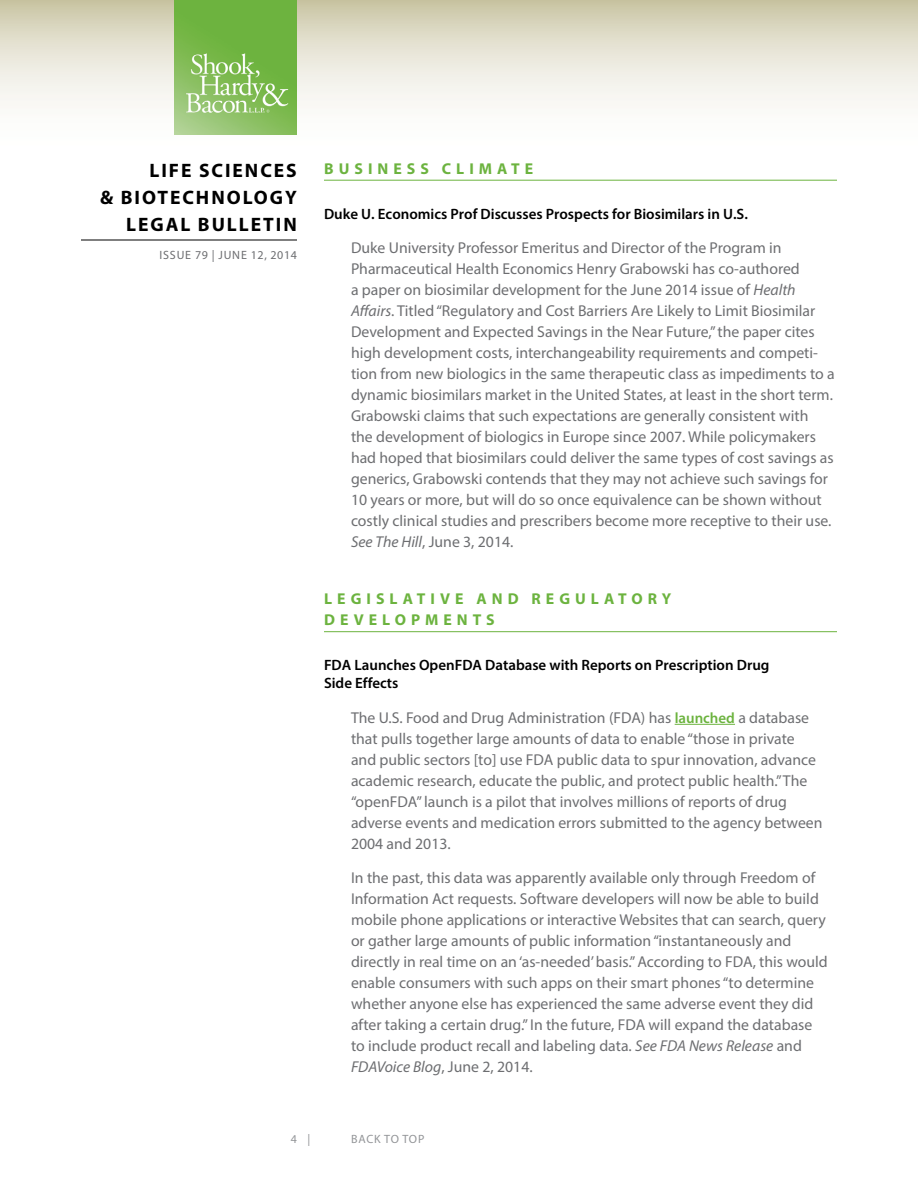
<style>
.page{position:relative;width:918px;height:1188px;background:#fff}
.page>*{position:absolute;margin:0;border:0;box-sizing:border-box;transform-origin:0 0}
.t1{font:700 19.5px "Myriad Pro";letter-spacing:.1em;color:#000}
.t2{font:15.75px/21px "Myriad Pro";color:#6d6e71}
.t3{font:700 15.75px "Myriad Pro";letter-spacing:.32em;color:#6cb33f}
.t4{font:600 15px/18px "Myriad Pro";color:#000}
.t5{font:12px "Myriad Pro";letter-spacing:.07em;color:#6d6e71}
.t6{font:12px "Myriad Pro";color:#939598}
.s1{font-style:italic}
.s2{font-weight:600;font-size:15px;color:#6cb33f}
</style>
<div class="page">
<svg style="left:0;top:0;width:918px;height:135px"></svg>
<hr style="left:81px;top:240px;width:216px;height:1px;background:#000">
<img style="left:175px;top:0;width:122px;height:135px">
<hr style="left:324px;top:180px;width:513px;height:1px;background:#6cb33f">
<hr style="left:324px;top:631px;width:513px;height:1px;background:#6cb33f">
<hr style="left:675px;top:724px;width:60px;height:1px;background:#6cb33f">
<p class="t1" style="left:150px;top:157px;width:149px">LIFE SCIENCES</p>
<p class="t1" style="left:100px;top:184px;width:198px">&amp; BIOTECHNOLOGY</p>
<p class="t1" style="left:126px;top:211px;width:13px">LEG</p>
<p class="t1" style="left:166px;top:211px;width:73px">AL BULLE</p>
<p class="t1" style="left:263px;top:211px;width:23px">TIN</p>
<p class="t5" style="left:159px;top:248px;width:139px">Issue 79 | JUNE 12, 2014</p>
<p class="t3" style="left:324px;top:158px;width:170px">BU SINESS CLIMAT</p>
<p class="t3" style="left:525px;top:158px;width:10px">E</p>
<p class="t4" style="left:324px;top:204px;width:425px">Duke U. Economics Prof Discusses Prospects for Biosimilars in U.S.</p>
<p class="t2" style="left:351px;top:237px;width:485px">Duke University Professor Emeritus and Director of the Program in Pharmaceutical Health Economics Henry Grabowski has co-authored<br>a paper on biosimilar development for the June 2014 issue of <span class="s1">Health Affairs</span>. Titled “Regulatory and Cost Barriers Are Likely to Limit Biosimilar Development and Expected Savings in the Near Future,” the paper cites high development costs, interchangeability requirements and competi&shy;tion from new biologics in the same therapeutic class as impediments to a dynamic biosimilars market in the United States, at least in the short term.<br>Grabowski claims that such expectations are generally consistent with<br>the development of biologics in Europe since 2007. While policymakers had hoped that biosimilars could deliver the same types of cost savings as generics, Grabowski contends that they may not achieve such savings for 10 years or more, but will do so once equivalence can be shown without costly clinical studies and prescribers become more receptive to their use.<br><span class="s1">See The Hill</span>, June 3, 2014.</p>
<p class="t3" style="left:324px;top:589px;width:294px">LEGISLAT IVE A ND REGU LATO</p>
<p class="t3" style="left:648px;top:589px;width:25px">R Y</p>
<p class="t3" style="left:324px;top:610px;width:86px">DEVELOPM</p>
<p class="t3" style="left:443px;top:610px;width:53px">ENT S</p>
<p class="t4" style="left:324px;top:656px;width:447px">FDA Launches OpenFDA Database with Reports on Prescription Drug<br>Side Effects</p>
<p class="t2" style="left:351px;top:707px;width:473px">The U.S. Food and Drug Administration (FDA) has <span class="s2">launched</span> a database that pulls together large amounts of data to enable “those in private and public sectors [to] use FDA public data to spur innovation, advance academic research, educate the public, and protect public health.” The “openFDA” launch is a pilot that involves millions of reports of drug adverse events and medication errors submitted to the agency between 2004 and 2013.</p>
<p class="t2" style="left:351px;top:867px;width:478px">In the past, this data was apparently available only through Freedom of Information Act requests. Software developers will now be able to build mobile phone applications or interactive Websites that can search, query or gather large amounts of public information “instantaneously and directly in real time on an ‘as-needed’ basis.” According to FDA, this would enable consumers with such apps on their smart phones “to determine whether anyone else has experienced the same adverse event they did after taking a certain drug.” In the future, FDA will expand the database to include product recall and labeling data. <span class="s1">See FDA News Release</span> and <span class="s1">FDAVoice Blog</span>, June 2, 2014.</p>
<p class="t6" style="left:291px;top:1132px;width:21px">4 |</p>
<p class="t6" style="left:351px;top:1132px;width:9px">back</p>
<p class="t6" style="left:384px;top:1132px;width:27px">to top</p>
</div>
